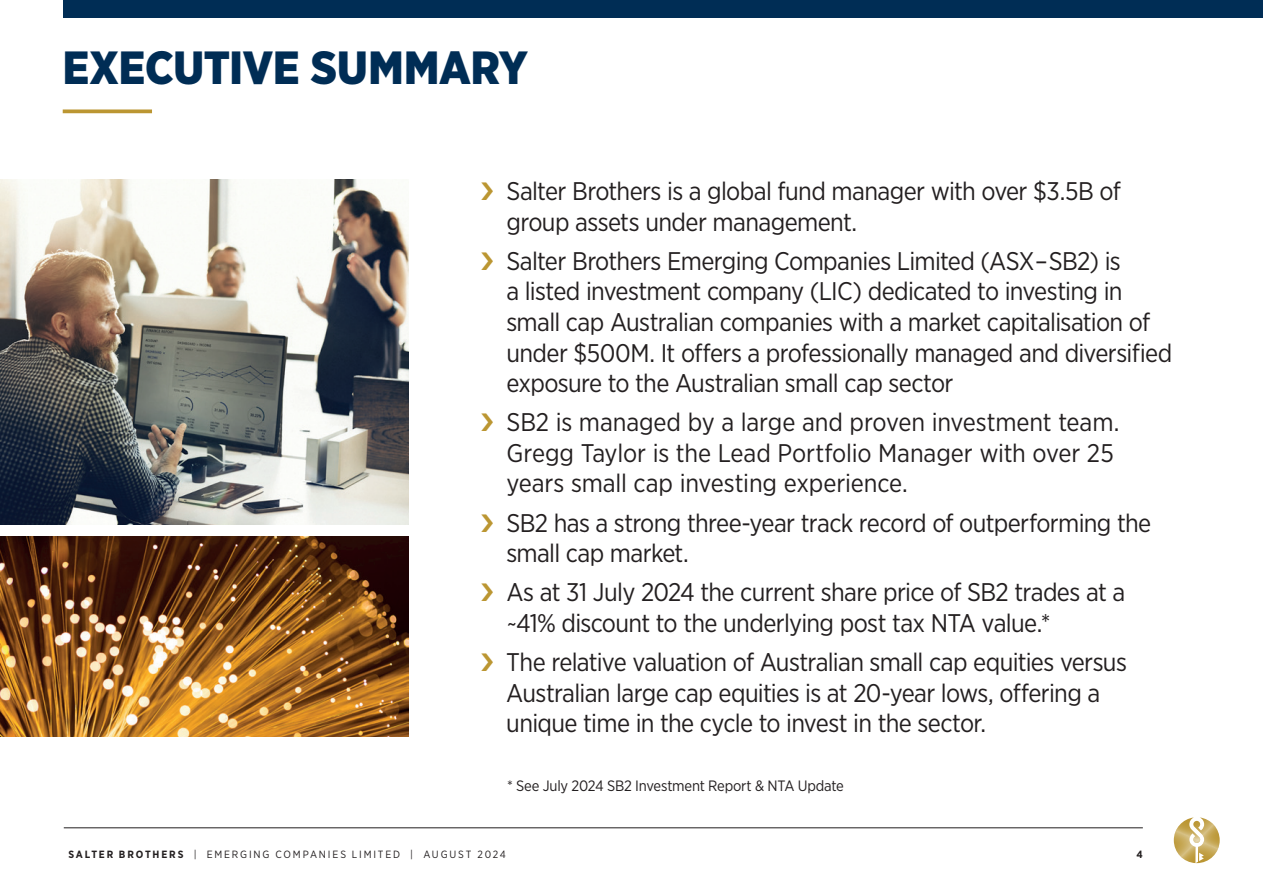
<style>
.page{position:relative;width:1263px;height:893px;background:#fff}
.page>*{position:absolute;margin:0;border:0;box-sizing:border-box;transform-origin:0 0}
.t1{font:900 46.5px "Gotham Narrow";color:#002d55}
.t2{font:25.5px/30.6px "Gotham Narrow";letter-spacing:-.025em;color:#231f20}
.t3{font:25.5px/30.6px "Gotham Narrow";letter-spacing:-.005em;color:#231f20}
.t4{font:15px "Gotham Narrow";letter-spacing:-.015em;color:#231f20}
.t5{font:10.5px "Gotham Narrow";letter-spacing:.175em;color:#231f20}
.t6{font:700 10.5px "Gotham Narrow";color:#231f20}
.s1{font-weight:700}
</style>
<div class="page">
<svg style="left:1174px;top:817px;width:46px;height:46px"></svg>
<div style="left:64px;top:0;width:1199px;height:17px;background:#002d55"></div>
<hr style="left:64px;top:827px;width:1079px;height:1px;background:#231f20">
<svg style="left:63px;top:109px;width:89px;height:4px"></svg>
<img style="left:1px;top:536px;width:408px;height:201px">
<img style="left:1px;top:180px;width:408px;height:344px">
<h1 class="t1" style="left:63px;top:37px;width:467px">EXECUTIVE SUMMARY</h1>
<p class="t2" style="left:506px;top:175px;width:616px">Salter Brothers is a global fund manager with over $3.5B of group assets under management.</p>
<p class="t2" style="left:506px;top:245px;width:667px">Salter Brothers Emerging Companies Limited (ASX–SB2) is<br>a listed investment company (LIC) dedicated to investing in small cap Australian companies with a market capitalisation of under $500M. It offers a professionally managed and diversified exposure to the Australian small cap sector</p>
<p class="t3" style="left:506px;top:406px;width:614px">SB2 is managed by a large and proven investment team.<br>Gregg Taylor is the Lead Portfolio Manager with over 25 years small cap investing experience.</p>
<p class="t2" style="left:506px;top:507px;width:646px">SB2 has a strong three-year track record of outperforming the small cap market.</p>
<p class="t2" style="left:506px;top:576px;width:620px">As at 31 July 2024 the current share price of SB2 trades at a ~41% discount to the underlying post tax NTA value.*</p>
<p class="t2" style="left:506px;top:646px;width:622px">The relative valuation of Australian small cap equities versus<br>Australian large cap equities is at 20-year lows, offering a unique time in the cycle to invest in the sector.</p>
<p class="t4" style="left:507px;top:777px;width:338px">* See July 2024 SB2 Investment Report &amp; NTA Update</p>
<p class="t5" style="left:68px;top:848px;width:439px"><span class="s1">SALTER BROTHERS</span> | EMERGING COMPANIES LIMITED | AUGUST 2024</p>
<p class="t6" style="left:1136px;top:847px;width:8px">4</p>
</div>
